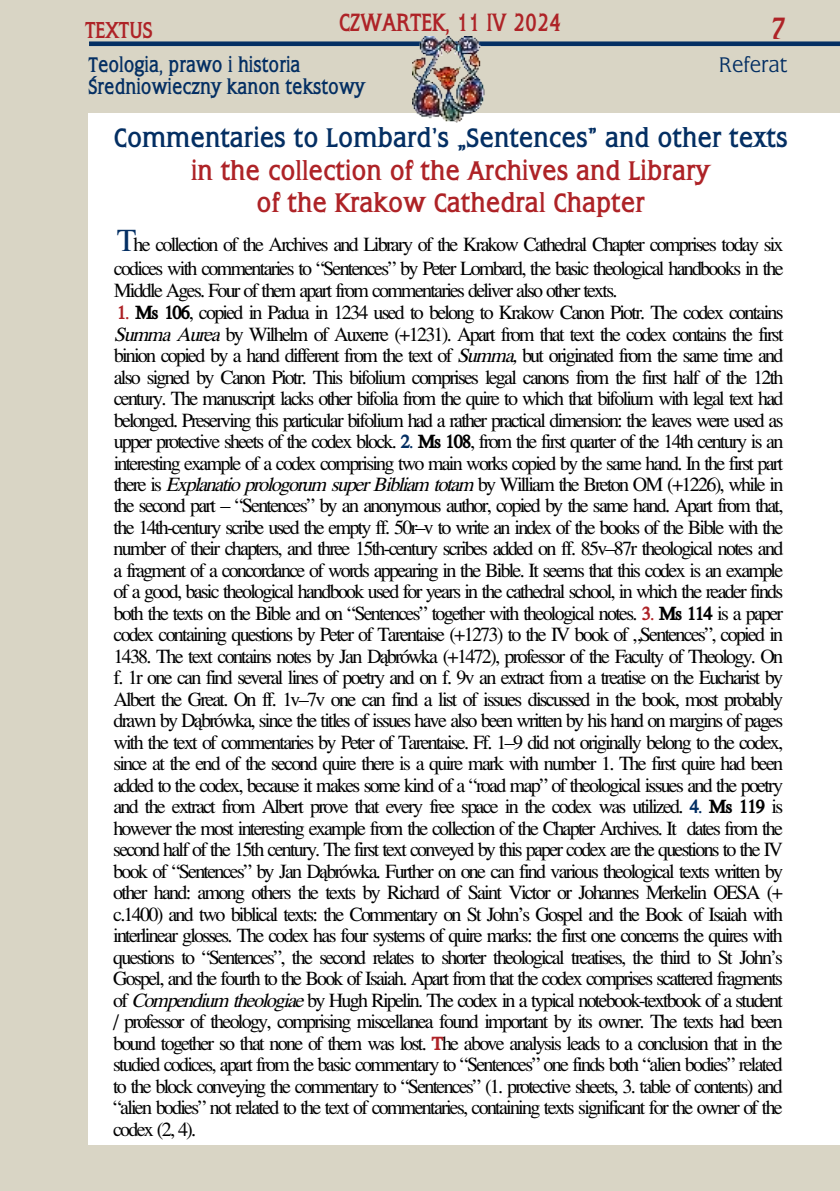
<style>
.page{position:relative;width:840px;height:1191px;background:#fff}
.page>*{position:absolute;margin:0;border:0;box-sizing:border-box;transform-origin:0 0}
.t1{font:700 32px "wof Falal";color:#ae2327}
.t2{font:700 28px/32px "wof Falal";color:#ae2327;text-align:center}
.t3{font:700 28px "wof Falal";color:#042f63}
.t4{font:700 26px "wof Falal";color:#ae2327;scale:.91 1}
.t5{font:700 24px "wof Falal";color:#ae2327;scale:.91 1}
.t6{font:700 22px/22.2px "wof Falal";color:#042f63;scale:.91 1}
.t7{font:22px "wof Falal";color:#042f63}
.t8{font:20px/21.4px "wof Chill";letter-spacing:-.09em;color:#000}
.s1{font-size:32px;color:#042f63}
.s2{font-weight:700;color:#ae2327}
.s3{font-weight:700}
.s4{font-style:italic}
.s5{font-weight:700;color:#042f63}
</style>
<div class="page">
<div style="left:0;top:0;width:839px;height:113px;background:#d9d5c5"></div>
<div style="left:0;top:0;width:88px;height:1191px;background:#d9d5c5"></div>
<div style="left:0;top:1144px;width:839px;height:47px;background:#d9d5c5"></div>
<svg style="left:89px;top:41px;width:750px;height:6px"></svg>
<img style="left:412px;top:36px;width:72px;height:86px">
<p class="t5" style="left:85px;top:17px;width:76px">TEXTUS</p>
<h3 class="t4" style="left:339px;top:7px;width:245px">CZWARTEK, 11 IV 2024</h3>
<h1 class="t1" style="left:770px;top:10px;width:18px">7</h1>
<p class="t6" style="left:88px;top:53px;width:305px">Teologia, prawo i historia<br>Średniowieczny kanon tekstowy</p>
<p class="t7" style="left:718px;top:52px;width:69px">Referat</p>
<h2 class="t3" style="left:114px;top:122px;width:675px">Commentaries to Lombard’s „Sentences” and other texts</h2>
<h2 class="t2" style="left:191px;top:154px;width:520px">in the collection of the Archives and Library of the Krakow Cathedral Chapter</h2>
<p class="t8" style="left:114px;top:232px;width:671px;line-height:24px"><span class="s1">T</span>he collection of the Archives and Library of the Krakow Cathedral Chapter comprises today six codices with commentaries to “Sentences” by Peter Lombard, the basic theological handbooks in the</p>
<p class="t8" style="left:114px;top:279px;width:504px">Middle Ages. Four of them apart from commentaries deliver also other texts.</p>
<p class="t8" style="left:113px;top:302px;width:671px;text-align:justify"><span class="s2">1.</span> <span class="s3">Ms 106</span>, copied in Padua in 1234 used to belong to Krakow Canon Piotr. The codex contains <span class="s4">Summa Aurea</span> by Wilhelm of Auxerre (+1231). Apart from that text the codex contains the first binion copied by a hand different from the text of <span class="s4">Summa,</span> but originated from the same time and also signed by Canon Piotr. This bifolium comprises legal canons from the first half of the 12th century. The manuscript lacks other bifolia from the quire to which that bifolium with legal text had belonged. Preserving this particular bifolium had a rather practical dimension: the leaves were used as upper protective sheets of the codex block. <span class="s5">2.</span> <span class="s3">Ms 108</span>, from the first quarter of the 14th century is an interesting example of a codex comprising two main works copied by the same hand. In the first part there is <span class="s4">Explanatio prologorum super Bibliam totam</span> by William the Breton OM (+1226), while in the second part – “Sentences” by an anonymous author, copied by the same hand. Apart from that, the 14th-century scribe used the empty ff. 50r–v to write an index of the books of the Bible with the number of their chapters, and three 15th-century scribes added on ff. 85v–87r theological notes and a fragment of a concordance of words appearing in the Bible. It seems that this codex is an example of a good, basic theological handbook used for years in the cathedral school, in which the reader finds both the texts on the Bible and on “Sentences” together with theological notes. <span class="s2">3.</span> <span class="s3">Ms 114</span> is a paper codex containing questions by Peter of Tarentaise (+1273) to the IV book of „Sentences”, copied in 1438. The text contains notes by Jan Dąbrówka (+1472), professor of the Faculty of Theology. On f. 1r one can find several lines of poetry and on f. 9v an extract from a treatise on the Eucharist by Albert the Great. On ff. 1v–7v one can find a list of issues discussed in the book, most probably drawn by Dąbrówka, since the titles of issues have also been written by his hand on margins of pages with the text of commentaries by Peter of Tarentaise. Ff. 1–9 did not originally belong to the codex, since at the end of the second quire there is a quire mark with number 1. The first quire had been added to the codex, because it makes some kind of a “road map” of theological issues and the poetry and the extract from Albert prove that every free space in the codex was utilized. <span class="s5">4.</span> <span class="s3">Ms 119</span> is however the most interesting example from the collection of the Chapter Archives. It dates from the second half of the 15th century. The first text conveyed by this paper codex are the questions to the IV book of “Sentences” by Jan Dąbrówka. Further on one can find various theological texts written by other hand: among others the texts by Richard of Saint Victor or Johannes Merkelin OESA (+ c.1400) and two biblical texts: the Commentary on St John’s Gospel and the Book of Isaiah with interlinear glosses. The codex has four systems of quire marks: the first one concerns the quires with questions to “Sentences”, the second relates to shorter theological treatises, the third to St John’s Gospel, and the fourth to the Book of Isaiah. Apart from that the codex comprises scattered fragments of <span class="s4">Compendium theologiae</span> by Hugh Ripelin. The codex in a typical notebook-textbook of a student / professor of theology, comprising miscellanea found important by its owner. The texts had been bound together so that none of them was lost. <span class="s2">T</span>he above analysis leads to a conclusion that in the studied codices, apart from the basic commentary to “Sentences” one finds both “alien bodies” related to the block conveying the commentary to “Sentences” (1. protective sheets, 3. table of contents) and “alien bodies” not related to the text of commentaries, containing texts significant for the owner of the codex (2, 4).</p>
</div>
